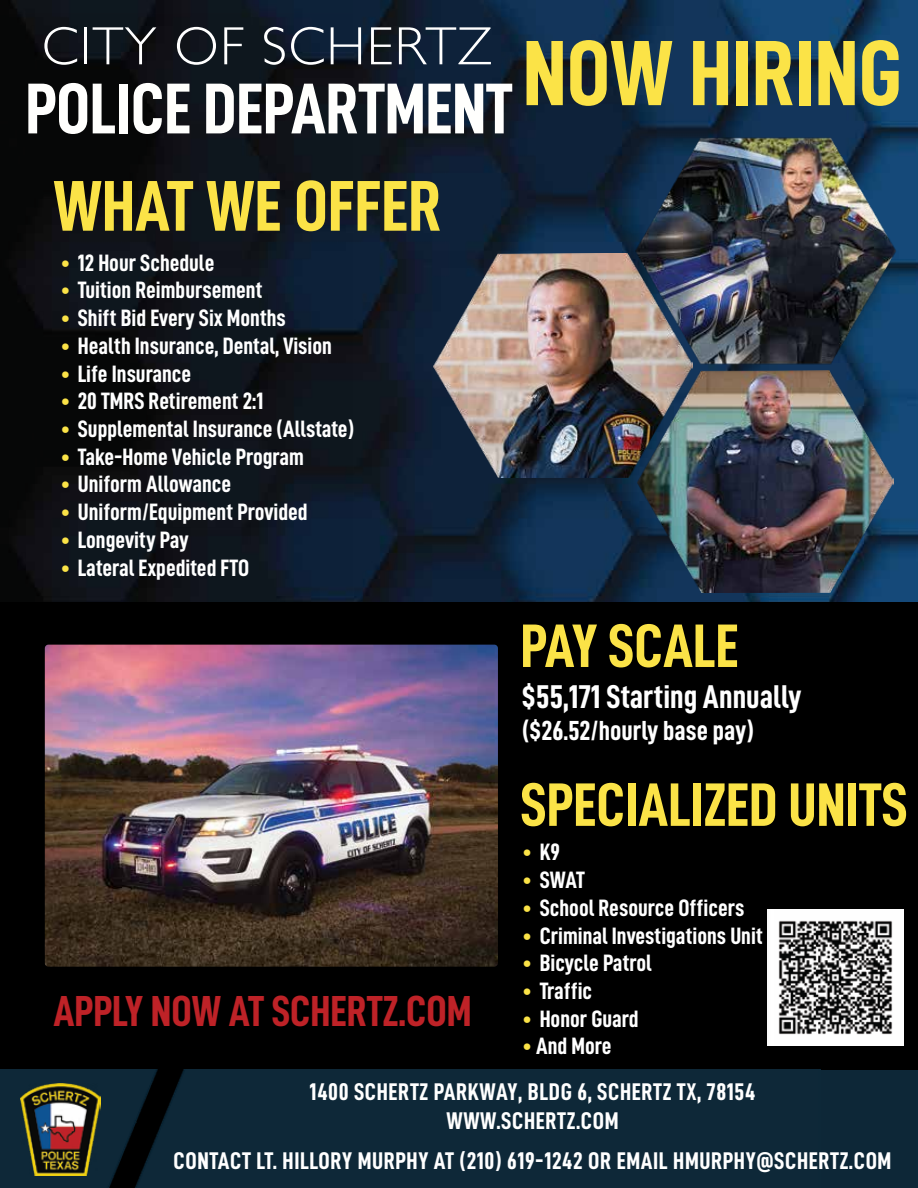
<style>
.page{position:relative;width:918px;height:1188px;background:#fff}
.page>*{position:absolute;margin:0;border:0;box-sizing:border-box;transform-origin:0 0}
.t1{font:93px "D DIN Condensed Bold";color:#fbe347}
.t2{font:72.15px "D DIN Condensed Bold";letter-spacing:-.005em;color:#fffffd}
.t3{font:72px "D DIN Condensed Bold";color:#fbe347}
.t4{font:61.5px "D DIN Condensed Bold";color:#fbe347}
.t5{font:300 54.15px "Gill Sans";letter-spacing:.025em;color:#fff}
.t6{font:43.5px "D DIN Condensed Bold";color:#be2227}
.t7{font:33px "D DIN Condensed Bold";color:#fff}
.t8{font:27.6px "D DIN Condensed Bold";color:#fff}
.t9{font:24.15px/29px "D DIN Condensed Bold";letter-spacing:.025em;color:#fff;text-align:center}
.t10{font:23.7px "D DIN Condensed Bold";color:#fff}
.s1{color:#fbe347}
</style>
<div class="page">
<img style="left:353px;top:0;width:565px;height:603px">
<img style="left:0;top:0;width:353px;height:603px">
<div style="left:0;top:603px;width:918px;height:585px;background:#000"></div>
<img style="left:580px;top:119px;width:338px;height:263px">
<img style="left:434px;top:254px;width:258px;height:224px">
<img style="left:637px;top:370px;width:256px;height:223px">
<div style="left:0;top:1069px;width:821px;height:119px;background:#0e2838"></div>
<div style="left:771px;top:1070px;width:147px;height:118px;background:#0d2737"></div>
<img style="left:45px;top:645px;width:453px;height:322px">
<img style="left:20px;top:1084px;width:81px;height:91px">
<img style="left:768px;top:909px;width:136px;height:136px">
<h3 class="t5" style="left:42px;top:16px;width:452px">CITY OF SCHERTZ</h3>
<h2 class="t2" style="left:25px;top:69px;width:489px">POLICE DEPARTMENT</h2>
<h1 class="t1" style="left:523px;top:22px;width:381px">NOW HIRING</h1>
<h3 class="t3" style="left:53px;top:166px;width:390px">WHAT WE OFFER</h3>
<p class="t10" style="left:61px;top:250px;width:155px"><span class="s1">•</span> 12 Hour Schedule</p>
<p class="t10" style="left:61px;top:277px;width:203px"><span class="s1">•</span> Tuition Reimbursement</p>
<p class="t10" style="left:61px;top:305px;width:227px"><span class="s1">•</span> Shift Bid Every Six Months</p>
<p class="t10" style="left:61px;top:333px;width:273px"><span class="s1">•</span> Health Insurance, Dental, Vision</p>
<p class="t10" style="left:61px;top:360px;width:132px"><span class="s1">•</span> Life Insurance</p>
<p class="t10" style="left:61px;top:388px;width:204px"><span class="s1">•</span> 20 TMRS Retirement 2:1</p>
<p class="t10" style="left:61px;top:416px;width:295px"><span class="s1">•</span> Supplemental Insurance (Allstate)</p>
<p class="t10" style="left:61px;top:444px;width:245px"><span class="s1">•</span> Take-Home Vehicle Program</p>
<p class="t10" style="left:61px;top:471px;width:172px"><span class="s1">•</span> Uniform Allowance</p>
<p class="t10" style="left:61px;top:499px;width:248px"><span class="s1">•</span> Uniform/Equipment Provided</p>
<p class="t10" style="left:61px;top:527px;width:129px"><span class="s1">•</span> Longevity Pay</p>
<p class="t10" style="left:61px;top:554px;width:190px"><span class="s1">•</span> Lateral Expedited FTO</p>
<h3 class="t6" style="left:53px;top:988px;width:420px">APPLY NOW AT SCHERTZ.COM</h3>
<h3 class="t4" style="left:520px;top:612px;width:220px">PAY SCALE</h3>
<h3 class="t7" style="left:522px;top:679px;width:281px">$55,171 Starting Annually</h3>
<p class="t8" style="left:522px;top:716px;width:233px">($26.52/hourly base pay)</p>
<h3 class="t4" style="left:520px;top:771px;width:389px">SPECIALIZED UNITS</h3>
<p class="t10" style="left:523px;top:839px;width:39px"><span class="s1">•</span> K9</p>
<p class="t10" style="left:523px;top:867px;width:64px"><span class="s1">•</span> SWAT</p>
<p class="t10" style="left:523px;top:895px;width:223px"><span class="s1">•</span> School Resource Officers</p>
<p class="t10" style="left:523px;top:922px;width:242px"><span class="s1">•</span> Criminal Investigations Unit</p>
<p class="t10" style="left:523px;top:950px;width:131px"><span class="s1">•</span> Bicycle Patrol</p>
<p class="t10" style="left:523px;top:978px;width:71px"><span class="s1">•</span> Traffic</p>
<p class="t10" style="left:523px;top:1006px;width:117px"><span class="s1">•</span> Honor Guard</p>
<p class="t10" style="left:523px;top:1033px;width:90px"><span class="s1">•</span> And More</p>
<p class="t9" style="left:310px;top:1077px;width:447px">1400 SCHERTZ PARKWAY, BLDG 6, SCHERTZ TX, 78154<br>WWW.SCHERTZ.COM</p>
<p class="t9" style="left:174px;top:1146px;width:719px">CONTACT LT. HILLORY MURPHY AT (210) 619-1242 OR EMAIL HMURPHY@SCHERTZ.COM</p>
</div>
